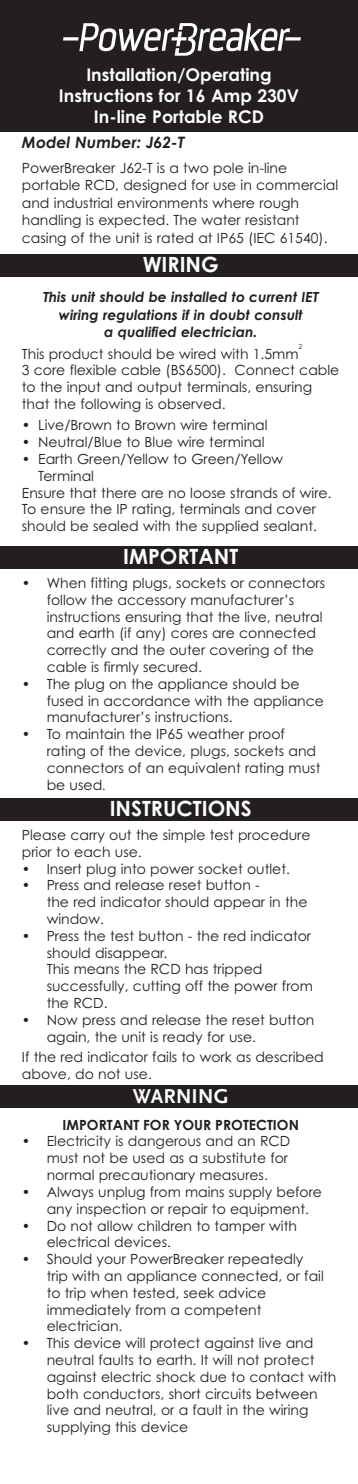
<style>
.page{position:relative;width:358px;height:1484px;background:#fff}
.page>*{position:absolute;margin:0;border:0;box-sizing:border-box;transform-origin:0 0}
.t1{font:700 21px "Century Gothic";color:#fff}
.t2{font:700 21px "Scala Sans";color:#fff}
.t3{font:700 17.5px/21px "Century Gothic";color:#fff;text-align:center}
.t4{font:italic 700 15.75px "Century Gothic";color:#231f20}
.t5{font:14px/16.8px "Century Gothic";color:#231f20}
.t6{font:italic 700 14px/17.5px "Century Gothic";color:#231f20;text-align:center}
.t7{font:700 14px "Century Gothic";color:#231f20}
.t8{font:7px "Century Gothic";color:#231f20}
.s1{font-family:"Scala Sans"}
</style>
<div class="page">
<div style="left:0;top:254px;width:358px;height:22px;background:#231f20"></div>
<div style="left:0;top:798px;width:358px;height:23px;background:#231f20"></div>
<div style="left:0;top:0;width:358px;height:131px;background:#231f20"></div>
<svg style="left:63px;top:23px;width:238px;height:33px"></svg>
<div style="left:0;top:1086px;width:358px;height:22px;background:#231f20"></div>
<div style="left:0;top:546px;width:358px;height:22px;background:#231f20"></div>
<p class="t3" style="left:59px;top:64px;width:241px">Installation/Operating<br>Instructions for 16 Amp 230V<br>In-line Portable RCD</p>
<p class="t4" style="left:22px;top:133px;width:164px">Model Number: J62-T</p>
<p class="t5" style="left:22px;top:159px;width:318px;line-height:17.5px">PowerBreaker J62-T is a two pole in-line portable RCD, designed for use in commercial and industrial environments where rough handling is expected. The water resistant casing of the unit is rated at IP65 (IEC 61540).</p>
<h1 class="t1" style="left:143px;top:252px;width:78px">WIRING</h1>
<p class="t6" style="left:43px;top:289px;width:277px">This unit should be installed to current IET wiring regulations if in doubt consult<br>a qualified electrician.</p>
<p class="t5" style="left:22px;top:345px;width:278px">This product should be wired with 1.5mm</p>
<p class="t8" style="left:298px;top:342px;width:5px">2</p>
<p class="t5" style="left:22px;top:362px;width:319px">3 core flexible cable (BS6500). Connect cable to the input and output terminals, ensuring that the following is observed.</p>
<p class="t5" style="left:22px;top:417px;width:247px">• Live/Brown to Brown wire terminal</p>
<p class="t5" style="left:22px;top:434px;width:244px">• Neutral/Blue to Blue wire terminal</p>
<p class="t5" style="left:22px;top:451px;width:263px">• Earth Green/Yellow to Green/Yellow</p>
<p class="t5" style="left:38px;top:467px;width:57px">Terminal</p>
<p class="t5" style="left:22px;top:484px;width:311px">Ensure that there are no loose strands of wire.</p>
<p class="t5" style="left:22px;top:501px;width:295px">To ensure the IP rating, terminals and cover</p>
<p class="t5" style="left:22px;top:518px;width:296px">should be sealed with the supplied sealant.</p>
<h1 class="t1" style="left:123px;top:545px;width:117px">IMPORTANT</h1>
<p class="t5" style="left:47px;top:575px;width:280px;text-indent:-25px">• When fitting plugs, sockets or connectors follow the accessory manufacturer’s instructions ensuring that the live, neutral and earth (if any) cores are connected correctly and the outer covering of the cable is firmly secured.</p>
<p class="t5" style="left:47px;top:675px;width:279px;text-indent:-25px">• The plug on the appliance should be fused in accordance with the appliance manufacturer’s instructions.</p>
<p class="t5" style="left:47px;top:726px;width:275px;text-indent:-25px">• To maintain the IP65 weather proof rating of the device, plugs, sockets and connectors of an equivalent rating must be used<span class="s1">.</span></p>
<p class="t5" style="left:22px;top:827px;width:290px">Please carry out the simple test procedure prior to each use.</p>
<p class="t5" style="left:22px;top:860px;width:269px">• Insert plug into power socket outlet.</p>
<p class="t5" style="left:47px;top:877px;width:262px;text-indent:-25px">• Press and release reset button -<br>the red indicator should appear in the window.</p>
<p class="t5" style="left:47px;top:928px;width:267px;text-indent:-25px">• Press the test button - the red indicator should disappear.<br>This means the RCD has tripped successfully, cutting off the power from the RCD.</p>
<p class="t5" style="left:47px;top:1012px;width:269px;text-indent:-25px">• Now press and release the reset button again, the unit is ready for use.</p>
<p class="t5" style="left:22px;top:1049px;width:303px">If the red indicator fails to work as described above, do not use.</p>
<p class="t7" style="left:63px;top:1116px;width:238px">IMPORTANT FOR YOUR PROTECTION</p>
<p class="t5" style="left:47px;top:1133px;width:245px;text-indent:-25px">• Electricity is dangerous and an RCD must not be used as a substitute for normal precautionary measures.</p>
<p class="t5" style="left:47px;top:1183px;width:277px;text-indent:-25px">• Always unplug from mains supply before any inspection or repair to equipment.</p>
<p class="t5" style="left:47px;top:1217px;width:252px;text-indent:-25px">• Do not allow children to tamper with electrical devices.</p>
<p class="t5" style="left:47px;top:1251px;width:278px;text-indent:-25px">• Should your PowerBreaker repeatedly trip with an appliance connected, or fail to trip when tested, seek advice immediately from a competent electrician.</p>
<p class="t5" style="left:47px;top:1335px;width:291px;text-indent:-25px">• This device will protect against live and neutral faults to earth. It will not protect against electric shock due to contact with both conductors, short circuits between live and neutral, or a fault in the wiring supplying this device</p>
<h1 class="t1" style="left:110px;top:797px;width:143px">INSTRUCTIONS</h1>
<h1 class="t2" style="left:133px;top:1083px;width:97px">WARNING</h1>
</div>
